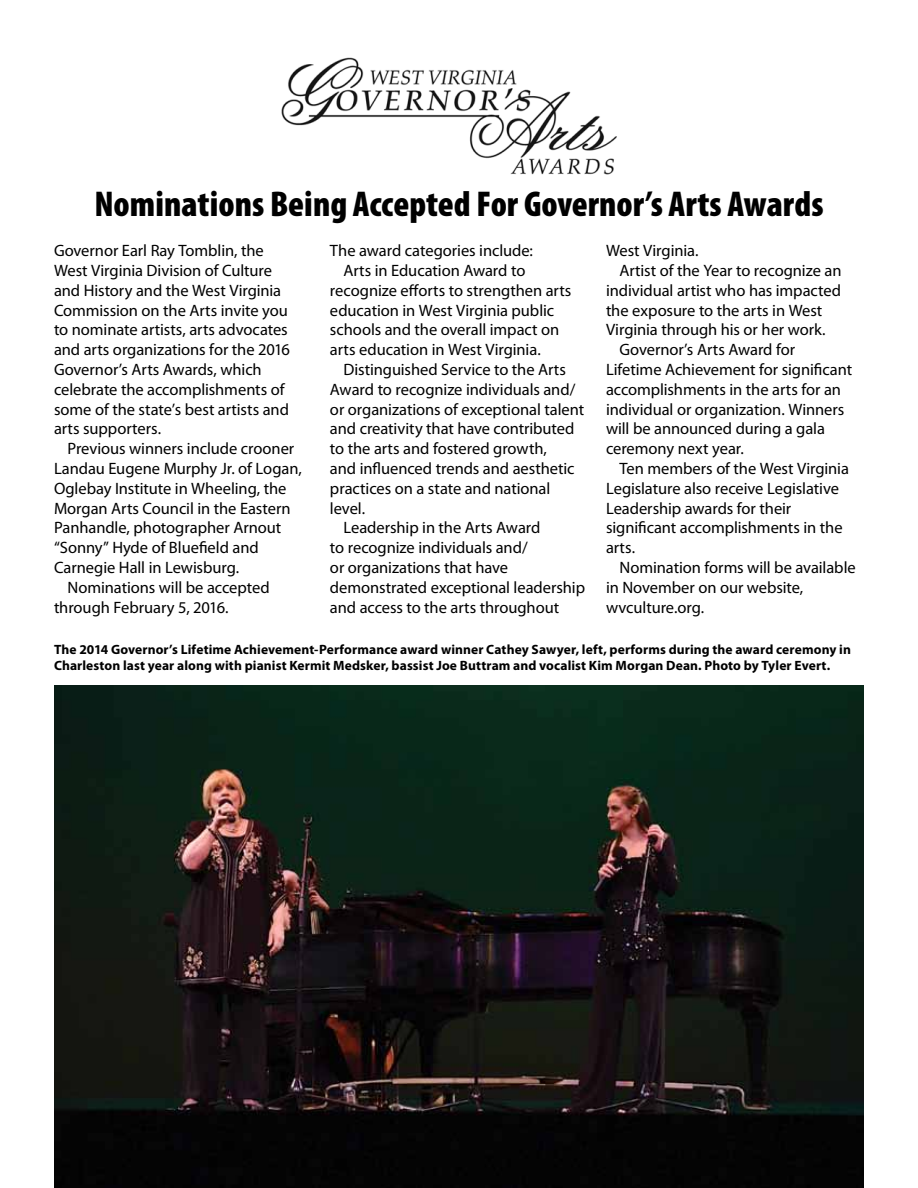
<style>
.page{position:relative;width:918px;height:1188px;background:#fff}
.page>*{position:absolute;margin:0;border:0;box-sizing:border-box;transform-origin:0 0}
.t1{font:900 condensed 36px "Myriad Pro";color:#000}
.t2{font:16.5px/19.8px "Myriad Pro";letter-spacing:-.005em;color:#000}
.t3{font:700 13.5px/16.2px "Myriad Pro";letter-spacing:.01em;color:#000}
</style>
<div class="page">
<img style="left:281px;top:57px;width:336px;height:118px">
<img style="left:55px;top:685px;width:809px;height:503px">
<h1 class="t1" style="left:95px;top:181px;width:731px">Nominations Being Accepted For Governor’s Arts Awards</h1>
<p class="t2" style="left:606px;top:240px;width:94px">West Virginia.</p>
<p class="t2" style="left:619px;top:260px;width:224px">Artist of the Year to recognize an</p>
<p class="t2" style="left:606px;top:280px;width:237px">individual artist who has impacted</p>
<p class="t2" style="left:606px;top:300px;width:218px">the exposure to the arts in West</p>
<p class="t2" style="left:606px;top:320px;width:221px">Virginia through his or her work.</p>
<p class="t2" style="left:619px;top:339px;width:177px">Governor’s Arts Award for</p>
<p class="t2" style="left:606px;top:359px;width:248px">Lifetime Achievement for significant</p>
<p class="t2" style="left:606px;top:379px;width:237px">accomplishments in the arts for an</p>
<p class="t2" style="left:606px;top:399px;width:240px">individual or organization. Winners</p>
<p class="t2" style="left:606px;top:419px;width:221px">will be announced during a gala</p>
<p class="t2" style="left:606px;top:438px;width:139px">ceremony next year.</p>
<p class="t2" style="left:619px;top:458px;width:231px">Ten members of the West Virginia</p>
<p class="t2" style="left:606px;top:478px;width:234px">Legislature also receive Legislative</p>
<p class="t2" style="left:606px;top:498px;width:187px">Leadership awards for their</p>
<p class="t2" style="left:606px;top:518px;width:238px">significant accomplishments in the</p>
<p class="t2" style="left:606px;top:537px;width:31px">arts.</p>
<p class="t2" style="left:619px;top:557px;width:238px">Nomination forms will be available</p>
<p class="t2" style="left:606px;top:577px;width:199px">in November on our website,</p>
<p class="t2" style="left:606px;top:597px;width:100px">wvculture.org.</p>
<p class="t3" style="left:54px;top:640px;width:799px">The 2014 Governor’s Lifetime Achievement-Performance award winner Cathey Sawyer, left, performs during the award ceremony in<br>Charleston last year along with pianist Kermit Medsker, bassist Joe Buttram and vocalist Kim Morgan Dean. Photo by Tyler Evert.</p>
<p class="t2" style="left:54px;top:240px;width:238px">Governor Earl Ray Tomblin, the<br>West Virginia Division of Culture and History and the West Virginia<br>Commission on the Arts invite you to nominate artists, arts advocates and arts organizations for the 2016<br>Governor’s Arts Awards, which celebrate the accomplishments of some of the state’s best artists and arts supporters.</p>
<p class="t2" style="left:67px;top:438px;width:228px">Previous winners include crooner</p>
<p class="t2" style="left:54px;top:458px;width:249px">Landau Eugene Murphy Jr. of Logan,</p>
<p class="t2" style="left:54px;top:478px;width:234px">Oglebay Institute in Wheeling, the</p>
<p class="t2" style="left:54px;top:498px;width:238px">Morgan Arts Council in the Eastern</p>
<p class="t2" style="left:54px;top:518px;width:229px">Panhandle, photographer Arnout</p>
<p class="t2" style="left:54px;top:537px;width:206px">“Sonny” Hyde of Bluefield and</p>
<p class="t2" style="left:54px;top:557px;width:187px">Carnegie Hall in Lewisburg.</p>
<p class="t2" style="left:67px;top:577px;width:204px">Nominations will be accepted</p>
<p class="t2" style="left:54px;top:597px;width:176px">through February 5, 2016.</p>
<p class="t2" style="left:330px;top:240px;width:205px">The award categories include:</p>
<p class="t2" style="left:343px;top:260px;width:183px">Arts in Education Award to</p>
<p class="t2" style="left:330px;top:280px;width:243px">recognize efforts to strengthen arts</p>
<p class="t2" style="left:330px;top:300px;width:226px">education in West Virginia public</p>
<p class="t2" style="left:330px;top:320px;width:231px">schools and the overall impact on</p>
<p class="t2" style="left:330px;top:339px;width:212px">arts education in West Virginia.</p>
<p class="t2" style="left:343px;top:359px;width:224px">Distinguished Service to the Arts</p>
<p class="t2" style="left:330px;top:379px;width:247px">Award to recognize individuals and/</p>
<p class="t2" style="left:330px;top:399px;width:256px">or organizations of exceptional talent</p>
<p class="t2" style="left:330px;top:419px;width:246px">and creativity that have contributed</p>
<p class="t2" style="left:330px;top:438px;width:218px">to the arts and fostered growth,</p>
<p class="t2" style="left:330px;top:458px;width:246px">and influenced trends and aesthetic</p>
<p class="t2" style="left:330px;top:478px;width:222px">practices on a state and national</p>
<p class="t2" style="left:330px;top:498px;width:37px">level.</p>
<p class="t2" style="left:343px;top:518px;width:199px">Leadership in the Arts Award</p>
<p class="t2" style="left:330px;top:537px;width:199px">to recognize individuals and/</p>
<p class="t2" style="left:330px;top:557px;width:180px">or organizations that have</p>
<p class="t2" style="left:330px;top:577px;width:257px">demonstrated exceptional leadership</p>
<p class="t2" style="left:330px;top:597px;width:231px">and access to the arts throughout</p>
</div>
